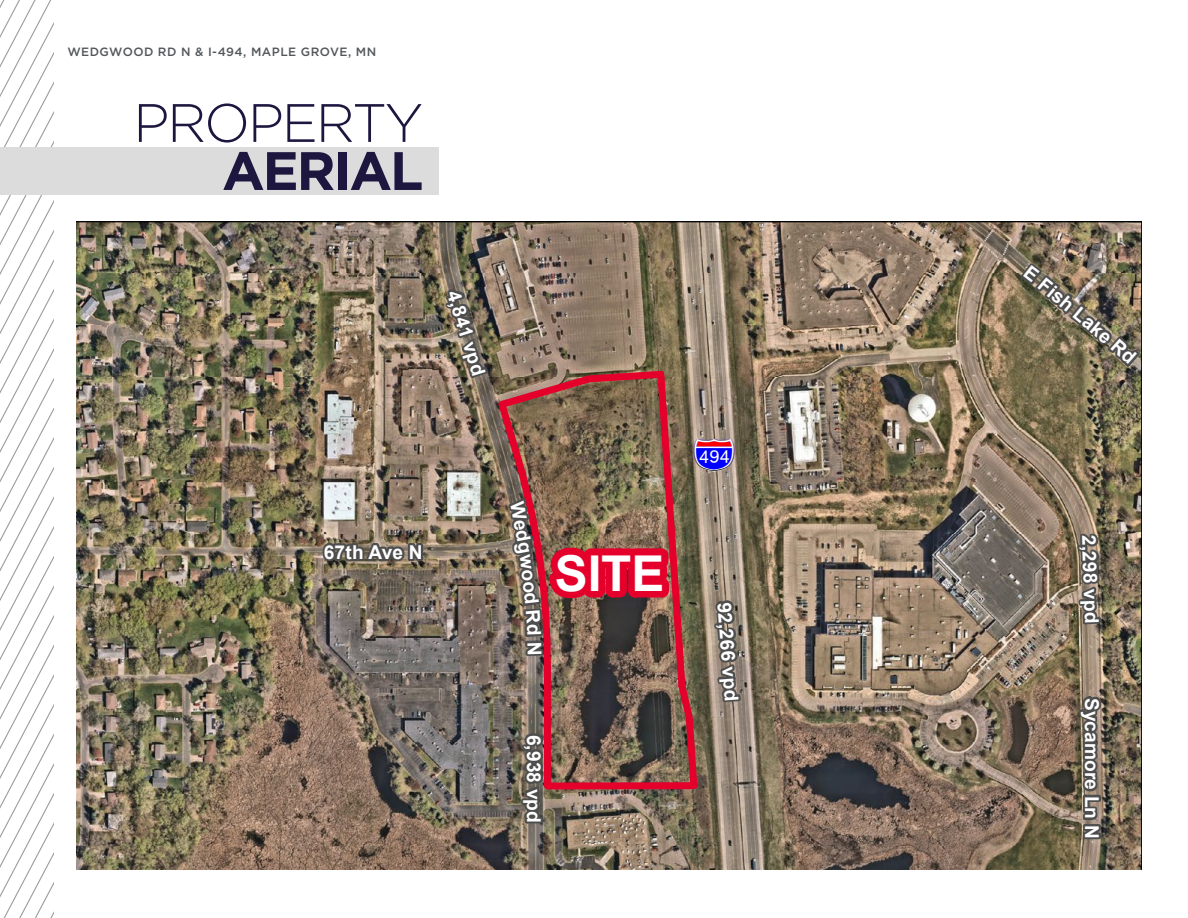
<style>
.page{position:relative;width:1188px;height:918px;background:#fff}
.page>*{position:absolute;margin:0;border:0;box-sizing:border-box;transform-origin:0 0}
.t1{font:300 54px "Gotham";letter-spacing:-.04em;color:#1d1740}
.t2{font:700 54px "Gotham";letter-spacing:-.04em;color:#1d1740}
.t3{font:700 49.5px "Arial";color:#fff}
.t4{font:45.15px "Ddvmn 10 b";color:#f00}
.t5{font:700 19.05px "Arial";letter-spacing:.01em;color:#fff}
.t6{font:500 12px "Gotham";letter-spacing:.04em;color:#52575a}
.s1{color:#00f}
.s2{color:#fff}
.s3{color:#000}
</style>
<div class="page">
<svg style="left:0;top:0;width:54px;height:918px"></svg>
<img style="left:77px;top:222px;width:1065px;height:648px">
<div style="left:0;top:148px;width:438px;height:47px;background:#dcdcdd"></div>
<img style="left:1017px;top:260px;width:125px;height:110px">
<img style="left:498px;top:495px;width:178px;height:163px">
<p class="t6" style="left:67px;top:43px;width:310px">WEDGWOOD RD N &amp; I-494, MAPLE GROVE, MN</p>
<h1 class="t1" style="left:133px;top:89px;width:292px">PROPERTY</h1>
<h1 class="t2" style="left:222px;top:135px;width:203px">AERIAL</h1>
<p class="t5" style="left:466px;top:287px;width:90px;rotate:73deg">4,841 vpd</p>
<p class="t5" style="left:324px;top:539px;width:100px">67th Ave N</p>
<h3 class="t4" style="left:694px;top:429px;width:45px">%<span class="s1">&amp;</span><span class="s2">f</span><span class="s3">(</span></h3>
<p class="t5" style="left:540px;top:553px;width:52px;rotate:84deg">wood</p>
<h2 class="t3" style="left:555px;top:538px;width:111px">SITE</h2>
<p class="t5" style="left:547px;top:735px;width:90px;rotate:90deg">6,938 vpd</p>
<p class="t5" style="left:738px;top:601px;width:101px;rotate:86deg">92,266 vpd</p>
<p class="t5" style="left:1050px;top:271px;width:80px;rotate:40deg">Fish Lak</p>
<p class="t5" style="left:1102px;top:535px;width:90px;rotate:88deg">2,298 vpd</p>
<p class="t5" style="left:1105px;top:698px;width:143px;rotate:90deg">Sycamore Ln N</p>
</div>
